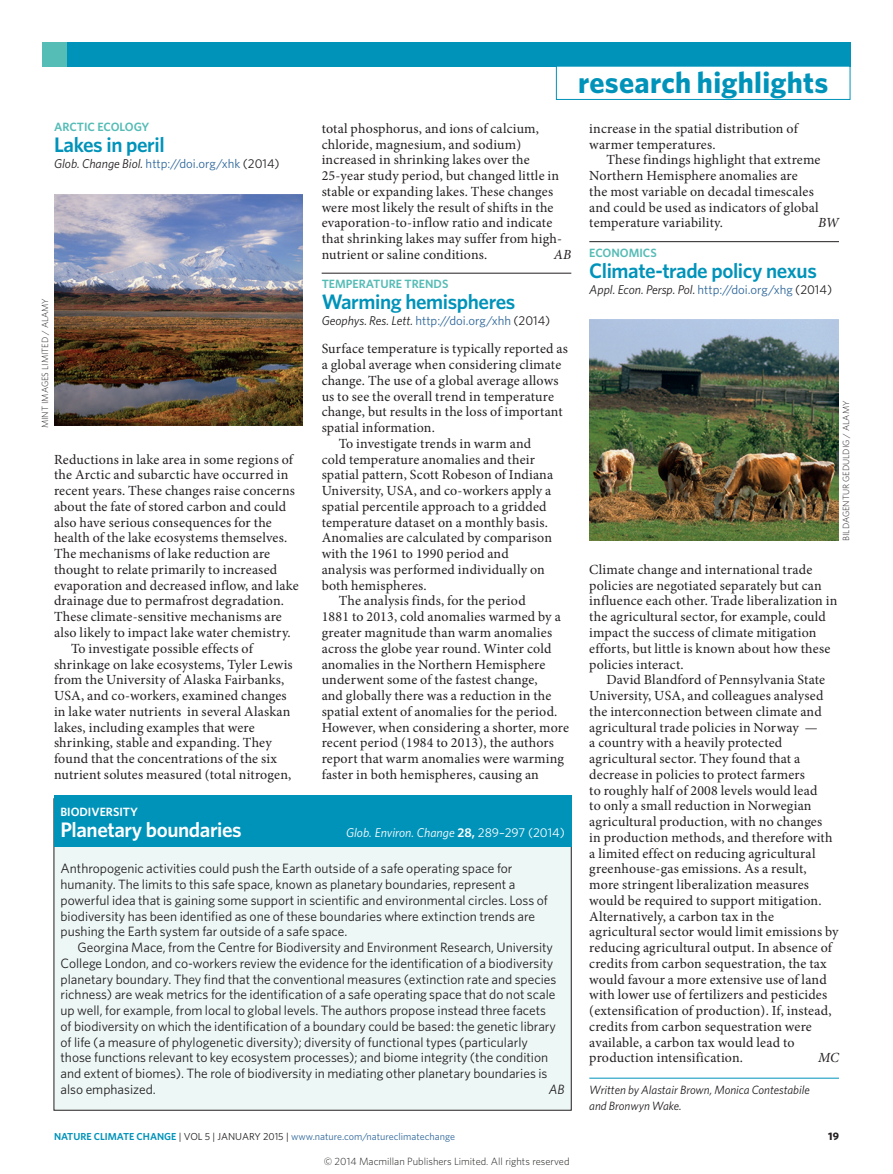
<style>
.page{position:relative;width:893px;height:1174px;background:#fff}
.page>*{position:absolute;margin:0;border:0;box-sizing:border-box;transform-origin:0 0}
.t1{font:700 30px "Whitney";letter-spacing:.01em;color:#0093ba}
.Title{font:600 21px "Whitney";letter-spacing:-.02em;color:#0093ba}
.RH_box_title{font:600 21px "Whitney";letter-spacing:-.02em;color:#fff}
.Body_text{font:13.95px/15.8px "Minion Pro";letter-spacing:.015em;color:#231f20}
.Body_first{font:13.95px/15.8px "Minion Pro";letter-spacing:.015em;color:#231f20}
.Body_text-2{font:italic 13.95px "Minion Pro";color:#231f20}
.Box_body_text{font:13.5px/15.8px "Whitney";color:#231f20}
.Box_body_first{font:13.5px/15.8px "Whitney";color:#231f20}
.Box_body_text-2{font:italic 13.5px "Whitney";color:#231f20}
.Journal_DOI_ref{font:12.75px "Whitney";color:#2f679b}
.Journal_DOI_ref-2{font:italic 12.75px "Whitney";color:#231f20}
.RH_box_title-2{font:italic 12.75px "Whitney";color:#fff}
.Author_information{font:italic 12px/15.8px "Whitney";color:#231f20}
.Subject_w_rule{font:600 12px "Whitney";color:#56bcb6}
.Subject{font:600 12px "Whitney";letter-spacing:-.01em;color:#56bcb6}
.Subject-2{font:600 12px "Whitney";color:#fff}
.t2{font:700 10.8px "Whitney";color:#231f20}
.t3{font:300 10.5px "Whitney";color:#1d1d1b}
.t4{font:10.2px "Whitney";color:#2f679b}
.Picture_credit{font:300 9px "Whitney";color:#231f20}
.s1{font-style:italic;color:#231f20}
.s2{color:#231f20}
.s3{font-weight:600;font-style:normal}
.s4{font-style:normal}
.s5{font-style:normal;color:#2f679b}
.s6{font-weight:600;color:#0093ba}
</style>
<div class="page">
<div style="left:43px;top:43px;width:807px;height:24px;background:#0093ba"></div>
<div style="left:43px;top:43px;width:24px;height:24px;background:#56bcb6"></div>
<div style="left:556px;top:66px;width:294px;height:34px;border:1px solid #0093ba"></div>
<hr style="left:322px;top:273px;width:249px;height:1px;background:#231f20">
<hr style="left:589px;top:241px;width:250px;height:1px;background:#231f20">
<hr style="left:589px;top:1078px;width:250px;height:1px;background:#0093ba">
<div style="left:54px;top:798px;width:517px;height:312px;background:#edf7f6"></div>
<img style="left:590px;top:319px;width:248px;height:222px">
<img style="left:54px;top:195px;width:249px;height:230px">
<div style="left:54px;top:795px;width:517px;height:52px;background:#0093ba"></div>
<h1 class="t1" style="left:578px;top:62px;width:252px">research highlights</h1>
<p class="Subject" style="left:54px;top:119px;width:97px">ARCTIC ECOLOGY</p>
<p class="Title" style="left:54px;top:131px;width:112px">Lakes in peril</p>
<p class="Journal_DOI_ref" style="left:54px;top:155px;width:227px"><span class="s1">Glob. Change Biol.</span> http://doi.org/xhk <span class="s2">(2014)</span></p>
<p class="Picture_credit" style="left:39px;top:428px;width:132px;rotate:-90deg">MINT IMAGES LIMITED / ALAMY</p>
<p class="Body_first" style="left:54px;top:451px;width:246px">Reductions in lake area in some regions of the Arctic and subarctic have occurred in recent years. These changes raise concerns about the fate of stored carbon and could also have serious consequences for the health of the lake ecosystems themselves.<br>The mechanisms of lake reduction are thought to relate primarily to increased evaporation and decreased inflow, and lake drainage due to permafrost degradation.<br>These climate-sensitive mechanisms are also likely to impact lake water chemistry.</p>
<p class="Body_text" style="left:54px;top:640px;width:240px;text-indent:17px">To investigate possible effects of shrinkage on lake ecosystems, Tyler Lewis from the University of Alaska Fairbanks, USA, and co-workers, examined changes in lake water nutrients in several Alaskan lakes, including examples that were shrinking, stable and expanding. They found that the concentrations of the six nutrient solutes measured (total nitrogen,</p>
<p class="Body_text" style="left:322px;top:120px;width:242px">total phosphorus, and ions of calcium, chloride, magnesium, and sodium) increased in shrinking lakes over the 25-year study period, but changed little in stable or expanding lakes. These changes were most likely the result of shifts in the evaporation-to-inflow ratio and indicate that shrinking lakes may suffer from high&shy;nutrient or saline conditions.</p>
<p class="Body_text-2" style="left:554px;top:246px;width:19px">AB</p>
<p class="Subject_w_rule" style="left:322px;top:276px;width:128px">TEMPERATURE TRENDS</p>
<p class="Title" style="left:322px;top:288px;width:195px">Warming hemispheres</p>
<p class="Journal_DOI_ref" style="left:322px;top:312px;width:230px"><span class="s1">Geophys. Res. Lett.</span> http://doi.org/xhh <span class="s2">(2014)</span></p>
<p class="Body_first" style="left:322px;top:341px;width:248px">Surface temperature is typically reported as a global average when considering climate change. The use of a global average allows us to see the overall trend in temperature change, but results in the loss of important spatial information.</p>
<p class="Body_text" style="left:322px;top:435px;width:233px;text-indent:17px">To investigate trends in warm and cold temperature anomalies and their spatial pattern, Scott Robeson of Indiana University, USA, and co-workers apply a spatial percentile approach to a gridded temperature dataset on a monthly basis.<br>Anomalies are calculated by comparison with the 1961 to 1990 period and analysis was performed individually on both hemispheres.</p>
<p class="Body_text" style="left:322px;top:593px;width:249px;text-indent:17px">The analysis finds, for the period<br>1881 to 2013, cold anomalies warmed by a greater magnitude than warm anomalies across the globe year round. Winter cold anomalies in the Northern Hemisphere underwent some of the fastest change,<br>and globally there was a reduction in the spatial extent of anomalies for the period.<br>However, when considering a shorter, more recent period (1984 to 2013), the authors report that warm anomalies were warming faster in both hemispheres, causing an</p>
<p class="Subject-2" style="left:60px;top:803px;width:79px">BIODIVERSITY</p>
<p class="RH_box_title" style="left:60px;top:815px;width:183px">Planetary boundaries</p>
<p class="RH_box_title-2" style="left:346px;top:823px;width:220px">Glob. Environ. Change <span class="s3">28,</span> <span class="s4">289–297 (2014)</span></p>
<p class="Box_body_first" style="left:60px;top:860px;width:489px">Anthropogenic activities could push the Earth outside of a safe operating space for humanity. The limits to this safe space, known as planetary boundaries, represent a powerful idea that is gaining some support in scientific and environmental circles. Loss of biodiversity has been identified as one of these boundaries where extinction trends are pushing the Earth system far outside of a safe space.</p>
<p class="Box_body_text" style="left:60px;top:939px;width:497px;text-indent:17px">Georgina Mace, from the Centre for Biodiversity and Environment Research, University College London, and co-workers review the evidence for the identification of a biodiversity planetary boundary. They find that the conventional measures (extinction rate and species richness) are weak metrics for the identification of a safe operating space that do not scale up well, for example, from local to global levels. The authors propose instead three facets of biodiversity on which the identification of a boundary could be based: the genetic library of life (a measure of phylogenetic diversity); diversity of functional types (particularly those functions relevant to key ecosystem processes); and biome integrity (the condition and extent of biomes). The role of biodiversity in mediating other planetary boundaries is also emphasized.</p>
<p class="Box_body_text-2" style="left:549px;top:1080px;width:17px">AB</p>
<p class="Body_text" style="left:589px;top:120px;width:210px">increase in the spatial distribution of warmer temperatures.</p>
<p class="Body_text" style="left:589px;top:152px;width:233px;text-indent:17px">These findings highlight that extreme Northern Hemisphere anomalies are<br>the most variable on decadal timescales and could be used as indicators of global temperature variability.</p>
<p class="Body_text-2" style="left:818px;top:214px;width:22px">BW</p>
<p class="Subject_w_rule" style="left:589px;top:245px;width:69px">ECONOMICS</p>
<p class="Title" style="left:589px;top:256px;width:229px">Climate-trade policy nexus</p>
<p class="Journal_DOI_ref-2" style="left:589px;top:281px;width:244px">Appl. Econ. Persp. Pol. <span class="s5">http://doi.org/xhg</span> <span class="s4">(2014)</span></p>
<p class="Picture_credit" style="left:840px;top:541px;width:141px;rotate:-90deg">BILDAGENTUR GEDULDIG / ALAMY</p>
<p class="Body_first" style="left:589px;top:561px;width:249px">Climate change and international trade policies are negotiated separately but can influence each other. Trade liberalization in the agricultural sector, for example, could impact the success of climate mitigation efforts, but little is known about how these policies interact.</p>
<p class="Body_text" style="left:589px;top:672px;width:251px;text-indent:17px">David Blandford of Pennsylvania State University, USA, and colleagues analysed the interconnection between climate and agricultural trade policies in Norway —<br>a country with a heavily protected agricultural sector. They found that a decrease in policies to protect farmers<br>to roughly half of 2008 levels would lead<br>to only a small reduction in Norwegian agricultural production, with no changes<br>in production methods, and therefore with a limited effect on reducing agricultural greenhouse-gas emissions. As a result, more stringent liberalization measures would be required to support mitigation.<br>Alternatively, a carbon tax in the agricultural sector would limit emissions by reducing agricultural output. In absence of credits from carbon sequestration, the tax would favour a more extensive use of land with lower use of fertilizers and pesticides (extensification of production). If, instead, credits from carbon sequestration were available, a carbon tax would lead to production intensification.</p>
<p class="Body_text-2" style="left:818px;top:1049px;width:22px">MC</p>
<p class="Author_information" style="left:589px;top:1081px;width:222px">Written by Alastair Brown, Monica Contestabile and Bronwyn Wake.</p>
<p class="t4" style="left:54px;top:1129px;width:402px"><span class="s6">NATURE CLIMATE CHANGE</span> <span class="s2">| VOL 5 | JANUARY 2015 |</span> www.nature.com/natureclimatechange</p>
<p class="t2" style="left:828px;top:1129px;width:12px">19</p>
<p class="t3" style="left:324px;top:1154px;width:247px">© 2014 Macmillan Publishers Limited. All rights reserved</p>
</div>
